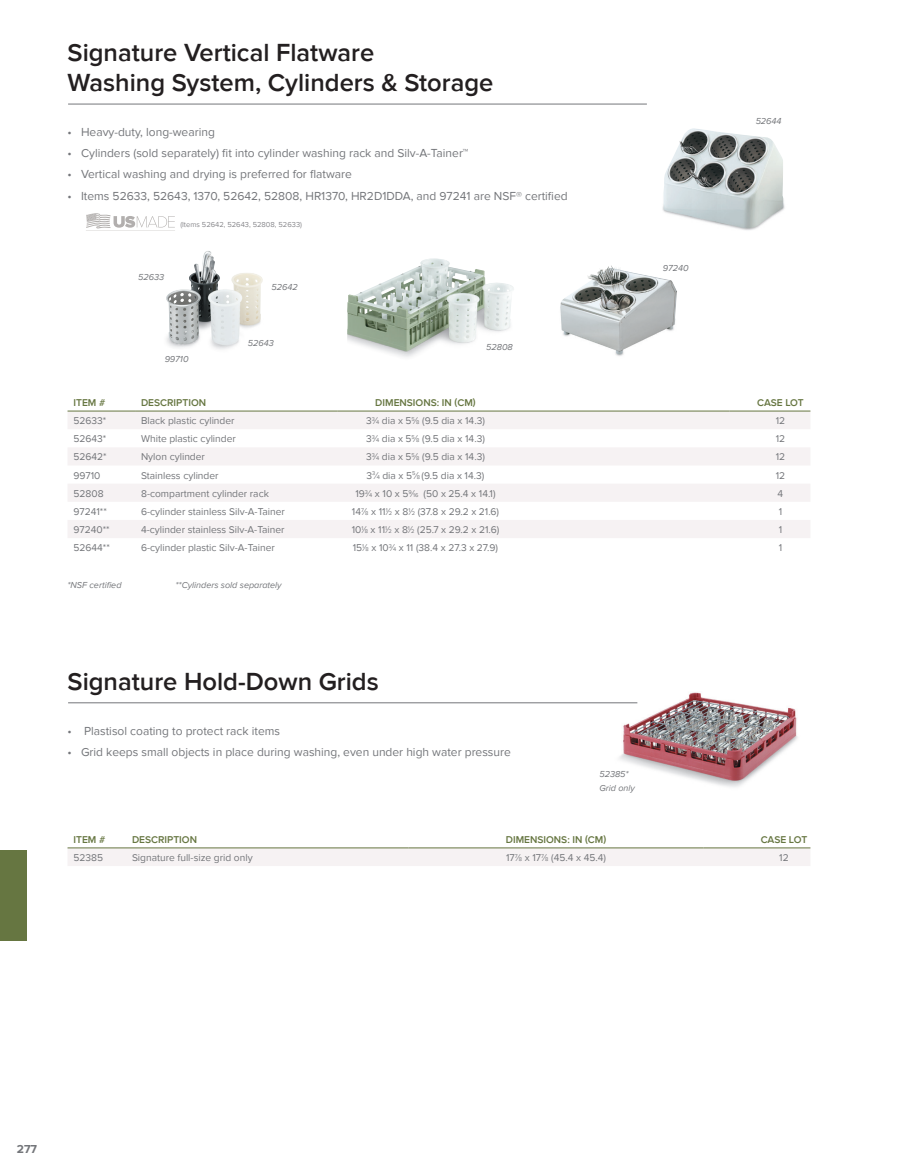
<style>
.page{position:relative;width:905px;height:1175px;background:#fff}
.page>*{position:absolute;margin:0;border:0;box-sizing:border-box;transform-origin:0 0}
.t1{font:600 25.5px/30.6px "Proxima Nova";color:#231f20}
.t2{font:12px "Proxima Nova";color:#74767a}
.t3{font:700 12px "Proxima Nova";color:#74767a}
.t4{font:10.2px "Proxima Nova";color:#74767a}
.t5{font:600 10.2px "Proxima Nova";color:#667641}
.t6{font:italic 9px/13.5px "Proxima Nova";color:#74767a}
.t7{font:7.5px "Proxima Nova";color:#89898d}
.s1{font-size:5.55px}
</style>
<div class="page">
<div style="left:0;top:850px;width:27px;height:90px;background:#667641"></div>
<img style="left:560px;top:265px;width:117px;height:91px">
<img style="left:347px;top:258px;width:167px;height:99px">
<img style="left:662px;top:128px;width:123px;height:102px">
<img style="left:166px;top:251px;width:97px;height:99px">
<img style="left:606px;top:692px;width:192px;height:95px">
<hr style="left:68px;top:104px;width:579px;height:1px;background:#74767a">
<svg style="left:68px;top:412px;width:742px;height:126px;fill:#f6f2f3"></svg>
<hr style="left:68px;top:411px;width:67px;height:1px;background:#667641">
<hr style="left:135px;top:411px;width:203px;height:1px;background:#667641">
<hr style="left:338px;top:411px;width:391px;height:1px;background:#667641">
<hr style="left:729px;top:411px;width:81px;height:1px;background:#667641">
<div style="left:68px;top:848px;width:742px;height:18px;background:#f6f2f3"></div>
<hr style="left:68px;top:847px;width:64px;height:1px;background:#667641">
<hr style="left:132px;top:847px;width:276px;height:1px;background:#667641">
<hr style="left:408px;top:847px;width:295px;height:1px;background:#667641">
<hr style="left:703px;top:847px;width:107px;height:1px;background:#667641">
<hr style="left:68px;top:702px;width:569px;height:1px;background:#74767a">
<svg style="left:86px;top:213px;width:89px;height:16px"></svg>
<h1 class="t1" style="left:68px;top:37px;width:427px">Signature Vertical Flatware<br>Washing System, Cylinders &amp; Storage</h1>
<p class="t2" style="left:68px;top:125px;width:149px">• Heavy-duty, long-wearing</p>
<p class="t2" style="left:68px;top:146px;width:402px">• Cylinders (sold separately) fit into cylinder washing rack and Silv-A-Tainer™</p>
<p class="t2" style="left:68px;top:167px;width:286px">• Vertical washing and drying is preferred for flatware</p>
<p class="t2" style="left:68px;top:189px;width:501px">• Items 52633, 52643, 1370, 52642, 52808, HR1370, HR2D1DDA, and 97241 are NSF® certified</p>
<p class="t7" style="left:180px;top:220px;width:123px">(Items 52642, 52643, 52808, 52633)</p>
<p class="t6" style="left:138px;top:270px;width:27px">52633</p>
<p class="t6" style="left:272px;top:281px;width:28px">52642</p>
<p class="t6" style="left:248px;top:336px;width:27px">52643</p>
<p class="t6" style="left:165px;top:352px;width:25px">99710</p>
<p class="t6" style="left:486px;top:341px;width:28px">52808</p>
<p class="t6" style="left:662px;top:261px;width:27px">97240</p>
<p class="t6" style="left:755px;top:114px;width:27px">52644</p>
<p class="t5" style="left:74px;top:396px;width:33px">ITEM #</p>
<p class="t5" style="left:141px;top:396px;width:67px">DESCRIPTION</p>
<p class="t5" style="left:375px;top:396px;width:102px">DIMENSIONS: IN (CM)</p>
<p class="t5" style="left:757px;top:396px;width:48px">CASE LOT</p>
<p class="t4" style="left:74px;top:415px;width:34px">52633*</p>
<p class="t4" style="left:141px;top:415px;width:95px">Black plastic cylinder</p>
<p class="t4" style="left:366px;top:415px;width:120px">3<sup>3</sup>⁄<span class="s1">4</span> dia x 5<sup>5</sup>⁄<span class="s1">8</span> (9.5 dia x 14.3)</p>
<p class="t4" style="left:775px;top:415px;width:11px">12</p>
<p class="t4" style="left:74px;top:433px;width:34px">52643*</p>
<p class="t4" style="left:141px;top:433px;width:96px">White plastic cylinder</p>
<p class="t4" style="left:366px;top:433px;width:120px">3<sup>3</sup>⁄<span class="s1">4</span> dia x 5<sup>5</sup>⁄<span class="s1">8</span> (9.5 dia x 14.3)</p>
<p class="t4" style="left:775px;top:433px;width:11px">12</p>
<p class="t4" style="left:74px;top:451px;width:35px">52642*</p>
<p class="t4" style="left:141px;top:451px;width:65px">Nylon cylinder</p>
<p class="t4" style="left:366px;top:451px;width:120px">3<sup>3</sup>⁄<span class="s1">4</span> dia x 5<sup>5</sup>⁄<span class="s1">8</span> (9.5 dia x 14.3)</p>
<p class="t4" style="left:775px;top:451px;width:11px">12</p>
<p class="t4" style="left:74px;top:469px;width:29px">99710</p>
<p class="t4" style="left:141px;top:469px;width:79px">Stainless cylinder</p>
<p class="t4" style="left:366px;top:469px;width:119px">3<sup>3</sup>⁄<span class="s1">4</span> dia x 5<sup>5</sup>⁄<span class="s1">8</span> (9.5 dia x 14.3)</p>
<p class="t4" style="left:775px;top:469px;width:11px">12</p>
<p class="t4" style="left:74px;top:487px;width:32px">52808</p>
<p class="t4" style="left:141px;top:487px;width:129px">8-compartment cylinder rack</p>
<p class="t4" style="left:355px;top:487px;width:142px">19<sup>3</sup>⁄<span class="s1">4</span> x 10 x 5<sup>9</sup>⁄<span class="s1">16</span> (50 x 25.4 x 14.1)</p>
<p class="t4" style="left:777px;top:487px;width:7px">4</p>
<p class="t4" style="left:74px;top:505px;width:35px">97241**</p>
<p class="t4" style="left:141px;top:505px;width:145px">6-cylinder stainless Silv-A-Tainer</p>
<p class="t4" style="left:352px;top:505px;width:149px">14<sup>7</sup>⁄<span class="s1">8</span> x 11<sup>1</sup>⁄<span class="s1">2</span> x 8<sup>1</sup>⁄<span class="s1">2</span> (37.8 x 29.2 x 21.6)</p>
<p class="t4" style="left:778px;top:505px;width:5px">1</p>
<p class="t4" style="left:74px;top:524px;width:38px">97240**</p>
<p class="t4" style="left:141px;top:524px;width:145px">4-cylinder stainless Silv-A-Tainer</p>
<p class="t4" style="left:352px;top:524px;width:149px">10<sup>1</sup>⁄<span class="s1">8</span> x 11<sup>1</sup>⁄<span class="s1">2</span> x 8<sup>1</sup>⁄<span class="s1">2</span> (25.7 x 29.2 x 21.6)</p>
<p class="t4" style="left:778px;top:524px;width:5px">1</p>
<p class="t4" style="left:74px;top:542px;width:38px">52644**</p>
<p class="t4" style="left:141px;top:542px;width:135px">6-cylinder plastic Silv-A-Tainer</p>
<p class="t4" style="left:353px;top:542px;width:147px">15<sup>1</sup>⁄<span class="s1">8</span> x 10<sup>3</sup>⁄<span class="s1">4</span> x 11 (38.4 x 27.3 x 27.9)</p>
<p class="t4" style="left:778px;top:542px;width:5px">1</p>
<p class="t6" style="left:68px;top:578px;width:55px">*NSF certified</p>
<p class="t6" style="left:176px;top:578px;width:108px">**Cylinders sold separately</p>
<h1 class="t1" style="left:68px;top:666px;width:313px">Signature Hold-Down Grids</h1>
<p class="t2" style="left:68px;top:724px;width:214px">• Plastisol coating to protect rack items</p>
<p class="t2" style="left:68px;top:745px;width:445px">• Grid keeps small objects in place during washing, even under high water pressure</p>
<p class="t6" style="left:599px;top:767px;width:37px">52385*<br>Grid only</p>
<p class="t5" style="left:74px;top:833px;width:33px">ITEM #</p>
<p class="t5" style="left:132px;top:833px;width:67px">DESCRIPTION</p>
<p class="t5" style="left:506px;top:833px;width:102px">DIMENSIONS: IN (CM)</p>
<p class="t5" style="left:760px;top:833px;width:48px">CASE LOT</p>
<p class="t4" style="left:74px;top:852px;width:31px">52385</p>
<p class="t4" style="left:132px;top:852px;width:122px">Signature full-size grid only</p>
<p class="t4" style="left:506px;top:852px;width:101px">17<sup>7</sup>⁄<span class="s1">8</span> x 17<sup>7</sup>⁄<span class="s1">8</span> (45.4 x 45.4)</p>
<p class="t4" style="left:779px;top:852px;width:11px">12</p>
<p class="t3" style="left:17px;top:1141px;width:22px">277</p>
</div>
